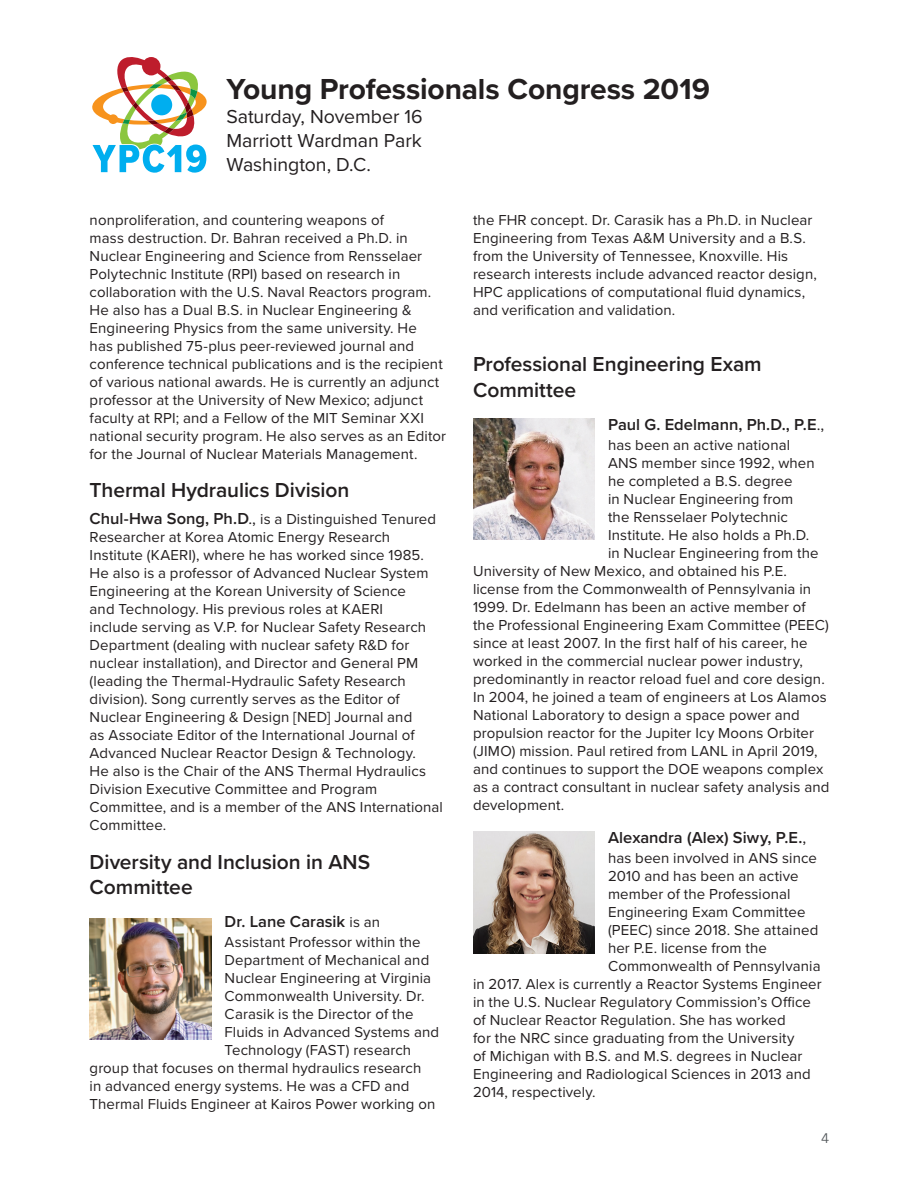
<style>
.page{position:relative;width:918px;height:1188px;background:#fff}
.page>*{position:absolute;margin:0;border:0;box-sizing:border-box;transform-origin:0 0}
.t1{font:700 30px "Proxima Nova";letter-spacing:-.005em;color:#231f20}
.t2{font:600 21px/25.2px "Proxima Nova";letter-spacing:-.005em;color:#231f20}
.t3{font:19.5px/24px "Proxima Nova";color:#231f20;text-align:justify}
.t4{font:600 16.5px "Proxima Nova";color:#231f20}
.t5{font:15px/18px "Proxima Nova";letter-spacing:.005em;color:#231f20}
.t6{font:13.5px "Trade Gothic LT Std";color:#52575a}
.s1{font-weight:600;font-size:16.5px}
.s2{font-size:16.5px}
.s3{font-weight:400;font-size:15px}
.s4{font-weight:400}
</style>
<div class="page">
<svg style="left:92px;top:57px;width:115px;height:116px"></svg>
<img style="left:90px;top:918px;width:121px;height:122px">
<img style="left:473px;top:832px;width:122px;height:121px">
<img style="left:473px;top:418px;width:122px;height:122px">
<h1 class="t1" style="left:226px;top:67px;width:485px">Young Professionals Congress 2019</h1>
<h3 class="t3" style="left:226px;top:104px;width:198px">Saturday, November 16<br>Marriott Wardman Park Washington, D.C.</h3>
<p class="t5" style="left:90px;top:210px;width:358px">nonproliferation, and countering weapons of<br>mass destruction. Dr. Bahran received a Ph.D. in Nuclear Engineering and Science from Rensselaer Polytechnic Institute (RPI) based on research in collaboration with the U.S. Naval Reactors program.<br>He also has a Dual B.S. in Nuclear Engineering &amp; Engineering Physics from the same university. He<br>has published 75-plus peer-reviewed journal and conference technical publications and is the recipient of various national awards. He is currently an adjunct professor at the University of New Mexico; adjunct faculty at RPI; and a Fellow of the MIT Seminar XXI national security program. He also serves as an Editor for the Journal of Nuclear Materials Management.</p>
<p class="t2" style="left:90px;top:477px;width:261px">Thermal Hydraulics Division</p>
<p class="t5" style="left:90px;top:509px;width:355px"><span class="s1">Chul-Hwa Song, Ph.D</span><span class="s2">.,</span> is a Distinguished Tenured Researcher at Korea Atomic Energy Research Institute (KAERI), where he has worked since 1985.<br>He also is a professor of Advanced Nuclear System Engineering at the Korean University of Science<br>and Technology. His previous roles at KAERI<br>include serving as V.P. for Nuclear Safety Research Department (dealing with nuclear safety R&amp;D for nuclear installation), and Director and General PM (leading the Thermal-Hydraulic Safety Research division). Song currently serves as the Editor of Nuclear Engineering &amp; Design [NED] Journal and<br>as Associate Editor of the International Journal of Advanced Nuclear Reactor Design &amp; Technology.<br>He also is the Chair of the ANS Thermal Hydraulics Division Executive Committee and Program Committee, and is a member of the ANS International Committee.</p>
<p class="t2" style="left:90px;top:848px;width:282px">Diversity and Inclusion in ANS<br>Committee</p>
<p class="t4" style="left:225px;top:909px;width:157px">Dr. Lane Carasik <span class="s3">is an</span></p>
<p class="t5" style="left:225px;top:932px;width:198px">Assistant Professor within the</p>
<p class="t5" style="left:225px;top:950px;width:206px">Department of Mechanical and</p>
<p class="t5" style="left:225px;top:968px;width:208px">Nuclear Engineering at Virginia</p>
<p class="t5" style="left:225px;top:986px;width:202px">Commonwealth University. Dr.</p>
<p class="t5" style="left:225px;top:1004px;width:190px">Carasik is the Director of the</p>
<p class="t5" style="left:225px;top:1022px;width:216px">Fluids in Advanced Systems and</p>
<p class="t5" style="left:225px;top:1040px;width:188px">Technology (FAST) research</p>
<p class="t5" style="left:90px;top:1058px;width:333px">group that focuses on thermal hydraulics research</p>
<p class="t5" style="left:90px;top:1076px;width:321px">in advanced energy systems. He was a CFD and</p>
<p class="t5" style="left:90px;top:1094px;width:347px">Thermal Fluids Engineer at Kairos Power working on</p>
<p class="t5" style="left:473px;top:210px;width:345px">the FHR concept. Dr. Carasik has a Ph.D. in Nuclear Engineering from Texas A&amp;M University and a B.S. from the University of Tennessee, Knoxville. His research interests include advanced reactor design, HPC applications of computational fluid dynamics, and verification and validation.</p>
<p class="t2" style="left:473px;top:351px;width:290px">Professional Engineering Exam<br>Committee</p>
<p class="t4" style="left:608px;top:412px;width:218px">Paul G. Edelmann, Ph.D., P.E<span class="s4">.,</span></p>
<p class="t5" style="left:608px;top:435px;width:184px">has been an active national</p>
<p class="t5" style="left:608px;top:453px;width:208px">ANS member since 1992, when</p>
<p class="t5" style="left:608px;top:471px;width:186px">he completed a B.S. degree</p>
<p class="t5" style="left:608px;top:489px;width:187px">in Nuclear Engineering from</p>
<p class="t5" style="left:608px;top:507px;width:182px">the Rensselaer Polytechnic</p>
<p class="t5" style="left:608px;top:525px;width:203px">Institute. He also holds a Ph.D.</p>
<p class="t5" style="left:608px;top:543px;width:212px">in Nuclear Engineering from the</p>
<p class="t5" style="left:473px;top:561px;width:315px">University of New Mexico, and obtained his P.E.</p>
<p class="t5" style="left:473px;top:579px;width:340px">license from the Commonwealth of Pennsylvania in</p>
<p class="t5" style="left:473px;top:597px;width:334px">1999. Dr. Edelmann has been an active member of</p>
<p class="t5" style="left:473px;top:615px;width:357px">the Professional Engineering Exam Committee (PEEC)</p>
<p class="t5" style="left:473px;top:633px;width:336px">since at least 2007. In the first half of his career, he</p>
<p class="t5" style="left:473px;top:651px;width:331px">worked in the commercial nuclear power industry,</p>
<p class="t5" style="left:473px;top:669px;width:353px">predominantly in reactor reload fuel and core design.</p>
<p class="t5" style="left:473px;top:687px;width:355px">In 2004, he joined a team of engineers at Los Alamos</p>
<p class="t5" style="left:473px;top:705px;width:328px">National Laboratory to design a space power and</p>
<p class="t5" style="left:473px;top:723px;width:343px">propulsion reactor for the Jupiter Icy Moons Orbiter</p>
<p class="t5" style="left:473px;top:741px;width:346px">(JIMO) mission. Paul retired from LANL in April 2019,</p>
<p class="t5" style="left:473px;top:759px;width:352px">and continues to support the DOE weapons complex</p>
<p class="t5" style="left:473px;top:777px;width:358px">as a contract consultant in nuclear safety analysis and</p>
<p class="t5" style="left:473px;top:795px;width:93px">development.</p>
<p class="t4" style="left:608px;top:825px;width:200px">Alexandra (Alex) Siwy, P.E.<span class="s4">,</span></p>
<p class="t5" style="left:608px;top:848px;width:210px">has been involved in ANS since</p>
<p class="t5" style="left:608px;top:866px;width:192px">2010 and has been an active</p>
<p class="t5" style="left:608px;top:884px;width:184px">member of the Professional</p>
<p class="t5" style="left:608px;top:902px;width:199px">Engineering Exam Committee</p>
<p class="t5" style="left:608px;top:920px;width:212px">(PEEC) since 2018. She attained</p>
<p class="t5" style="left:608px;top:938px;width:161px">her P.E. license from the</p>
<p class="t5" style="left:608px;top:956px;width:214px">Commonwealth of Pennsylvania</p>
<p class="t5" style="left:473px;top:974px;width:350px">in 2017. Alex is currently a Reactor Systems Engineer</p>
<p class="t5" style="left:473px;top:992px;width:339px">in the U.S. Nuclear Regulatory Commission’s Office</p>
<p class="t5" style="left:473px;top:1010px;width:314px">of Nuclear Reactor Regulation. She has worked</p>
<p class="t5" style="left:473px;top:1028px;width:323px">for the NRC since graduating from the University</p>
<p class="t5" style="left:473px;top:1046px;width:331px">of Michigan with B.S. and M.S. degrees in Nuclear</p>
<p class="t5" style="left:473px;top:1064px;width:339px">Engineering and Radiological Sciences in 2013 and</p>
<p class="t5" style="left:473px;top:1082px;width:124px">2014, respectively.</p>
<p class="t6" style="left:821px;top:1130px;width:10px">4</p>
</div>
